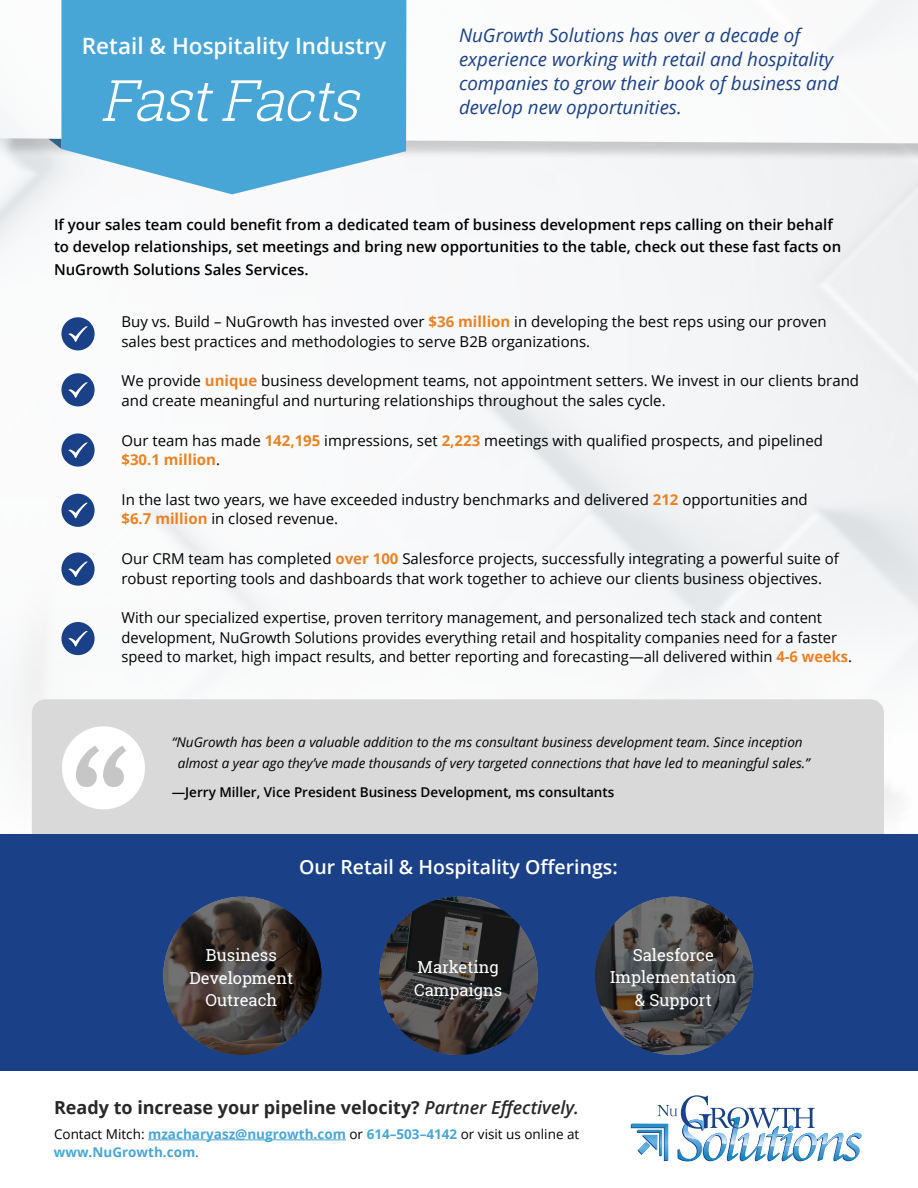
<style>
.page{position:relative;width:918px;height:1188px;background:#fff}
.page>*{position:absolute;margin:0;border:0;box-sizing:border-box;transform-origin:0 0}
.t1{font:italic 300 57px "Roboto Slab";color:#fff}
.t2{font:600 22.5px "Open Sans";color:#fff}
.t3{font:600 19.5px "Open Sans";color:#fff}
.t4{font:italic 18.75px/24px "Open Sans";color:#1a4187}
.t5{font:700 18px "Open Sans";color:#292829}
.t6{font:16.5px/22.5px "Roboto Slab";color:#fff;text-align:center}
.t7{font:15px/19.5px "Open Sans";color:#000}
.t8{font:600 15px/22.5px "Open Sans";color:#000}
.t9{font:italic 13.5px/21px "Open Sans";color:#000;text-align:center}
.t10{font:700 13.5px/18px "Open Sans";color:#48a6d6}
.t11{font:600 13.5px "Open Sans";color:#000}
.s1{font-weight:700;color:#ea8224}
.s2{font-weight:600;font-style:italic}
.s3{font-weight:400;color:#000}
.s4{font-weight:400;color:#58595b}
</style>
<div class="page">
<img style="left:0;top:143px;width:918px;height:666px">
<div style="left:32px;top:699px;width:852px;height:177px;background:#d9d9d9;border-radius:14px"></div>
<div style="left:62px;top:726px;width:83px;height:83px;background:#fff;border-radius:50%"></div>
<svg style="left:76px;top:746px;width:50px;height:41px"></svg>
<hr style="left:148px;top:1140px;width:198px;height:1px;background:#48a6d6">
<div style="left:61px;top:317px;width:34px;height:33px;background:#1a4187;border-radius:50%"></div>
<svg style="left:68px;top:326px;width:20px;height:16px"></svg>
<div style="left:61px;top:373px;width:34px;height:33px;background:#1a4187;border-radius:50%"></div>
<svg style="left:68px;top:382px;width:20px;height:16px"></svg>
<div style="left:61px;top:433px;width:34px;height:34px;background:#1a4187;border-radius:50%"></div>
<svg style="left:68px;top:443px;width:20px;height:15px"></svg>
<div style="left:61px;top:494px;width:34px;height:33px;background:#1a4187;border-radius:50%"></div>
<svg style="left:68px;top:503px;width:20px;height:15px"></svg>
<div style="left:61px;top:552px;width:34px;height:34px;background:#1a4187;border-radius:50%"></div>
<svg style="left:68px;top:562px;width:20px;height:15px"></svg>
<div style="left:61px;top:622px;width:34px;height:33px;background:#1a4187;border-radius:50%"></div>
<svg style="left:68px;top:631px;width:20px;height:16px"></svg>
<div style="left:2px;top:0;width:916px;height:162px;background:#000;opacity:.26"></div>
<svg style="left:0;top:0;width:918px;height:143px"></svg>
<svg style="left:61px;top:0;width:345px;height:194px;background:#5bafd9"></svg>
<svg style="left:631px;top:1095px;width:231px;height:66px"></svg>
<div style="left:0;top:834px;width:918px;height:237px;background:#1a4187"></div>
<svg style="left:379px;top:897px;width:159px;height:158px;background:#3a3737"></svg>
<svg style="left:595px;top:897px;width:158px;height:158px;background:#4c4a4a"></svg>
<svg style="left:163px;top:897px;width:159px;height:158px;background:#3f3835"></svg>
<h2 class="t2" style="left:82px;top:31px;width:306px">Retail &amp; Hospitality Industry</h2>
<h1 class="t1" style="left:100px;top:61px;width:277px">FastFacts</h1>
<p class="t4" style="left:459px;top:23px;width:381px">NuGrowth Solutions has over a decade of experience working with retail and hospitality companies to grow their book of business and develop new opportunities.</p>
<p class="t8" style="left:54px;top:213px;width:789px">If your sales team could benefit from a dedicated team of business development reps calling on their behalf to develop relationships, set meetings and bring new opportunities to the table, check out these fast facts on<br>NuGrowth Solutions Sales Services.</p>
<p class="t7" style="left:122px;top:311px;width:707px">Buy vs. Build – NuGrowth has invested over <span class="s1">$36 million</span> in developing the best reps using our proven sales best practices and methodologies to serve B2B organizations.</p>
<p class="t7" style="left:122px;top:371px;width:739px">We provide <span class="s1">unique</span> business development teams, not appointment setters. We invest in our clients brand and create meaningful and nurturing relationships throughout the sales cycle.</p>
<p class="t7" style="left:121px;top:430px;width:703px">Our team has made <span class="s1">142,195</span> impressions, set <span class="s1">2,223</span> meetings with qualified prospects, and pipelined <span class="s1">$30.1 million</span>.</p>
<p class="t7" style="left:121px;top:489px;width:688px">In the last two years, we have exceeded industry benchmarks and delivered <span class="s1">212</span> opportunities and <span class="s1">$6.7 million</span> in closed revenue.</p>
<p class="t7" style="left:121px;top:548px;width:719px">Our CRM team has completed <span class="s1">over 100</span> Salesforce projects, successfully integrating a powerful suite of robust reporting tools and dashboards that work together to achieve our clients business objectives.</p>
<p class="t7" style="left:122px;top:608px;width:732px">With our specialized expertise, proven territory management, and personalized tech stack and content development, NuGrowth Solutions provides everything retail and hospitality companies need for a faster speed to market, high impact results, and better reporting and forecasting—all delivered within <span class="s1">4-6 weeks</span>.</p>
<p class="t9" style="left:172px;top:731px;width:640px">“NuGrowth has been a valuable addition to the ms consultant business development team. Since inception almost a year ago they’ve made thousands of very targeted connections that have led to meaningful sales.”</p>
<p class="t11" style="left:172px;top:783px;width:444px">—Jerry Miller, Vice President Business Development, ms consultants</p>
<h3 class="t3" style="left:299px;top:853px;width:320px">Our Retail &amp; Hospitality Offerings:</h3>
<p class="t6" style="left:190px;top:944px;width:105px">Business<br>Development<br>Outreach</p>
<p class="t6" style="left:414px;top:956px;width:90px;text-align:left">Marketing<br>Campaigns</p>
<p class="t6" style="left:610px;top:943px;width:128px">Salesforce<br>Implementation &amp; Support</p>
<p class="t5" style="left:54px;top:1095px;width:527px">Ready to increase your pipeline velocity? <span class="s2">Partner Effectively.</span></p>
<p class="t10" style="left:54px;top:1125px;width:527px"><span class="s3">Contact Mitch:</span> mzacharyasz@nugrowth.com <span class="s3">or</span> 614–503–4142 <span class="s3">or visit us online at </span>www.NuGrowth.com<span class="s4">.</span></p>
</div>
